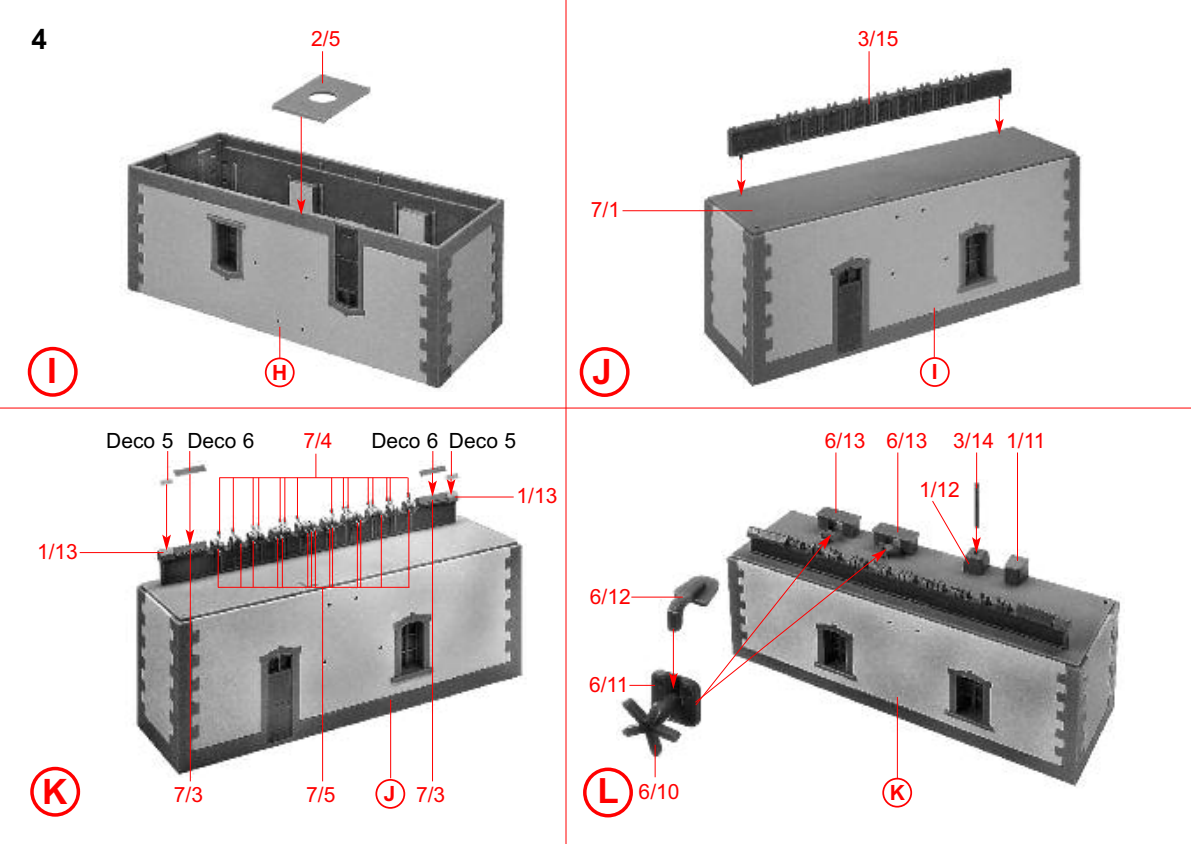
<style>
.page{position:relative;width:1191px;height:844px;background:#fff}
.page>*{position:absolute;margin:0;border:0;box-sizing:border-box;transform-origin:0 0}
.t1{font:700 35px "Arial";color:#f00}
.t2{font:700 28px "Arial";color:#000}
.t3{font:21px "Arial";color:#f00}
.t4{font:21px "Arial";color:#000}
.t5{font:700 21px "Arial";color:#f00}
</style>
<div class="page">
<hr style="left:565px;top:0;width:1px;height:843px;background:#f00">
<hr style="left:0;top:407px;width:1191px;height:1px;background:#f00">
<img style="left:121px;top:72px;width:386px;height:318px">
<img style="left:699px;top:56px;width:384px;height:331px">
<img style="left:125px;top:460px;width:401px;height:316px">
<img style="left:616px;top:575px;width:86px;height:184px">
<img style="left:745px;top:479px;width:376px;height:308px">
<svg style="left:28px;top:347px;width:50px;height:49px"></svg>
<svg style="left:579px;top:347px;width:50px;height:50px"></svg>
<svg style="left:30px;top:766px;width:50px;height:50px"></svg>
<svg style="left:583px;top:767px;width:50px;height:50px"></svg>
<svg style="left:265px;top:357px;width:30px;height:30px"></svg>
<svg style="left:920px;top:357px;width:29px;height:30px"></svg>
<svg style="left:375px;top:778px;width:30px;height:30px"></svg>
<svg style="left:882px;top:777px;width:30px;height:30px"></svg>
<hr style="left:322px;top:51px;width:1px;height:32px;background:#f00">
<hr style="left:622px;top:210px;width:130px;height:1px;background:#f00">
<hr style="left:219px;top:477px;width:189px;height:1px;background:#f00">
<svg style="left:315px;top:453px;width:1px;height:24px"></svg>
<hr style="left:219px;top:477px;width:1px;height:56px;background:#f00">
<hr style="left:233px;top:477px;width:1px;height:54px;background:#f00">
<hr style="left:253px;top:477px;width:1px;height:48px;background:#f00">
<hr style="left:258px;top:477px;width:1px;height:48px;background:#f00">
<hr style="left:280px;top:477px;width:1px;height:45px;background:#f00">
<hr style="left:284px;top:477px;width:1px;height:45px;background:#f00">
<hr style="left:297px;top:477px;width:1px;height:41px;background:#f00">
<hr style="left:331px;top:477px;width:1px;height:36px;background:#f00">
<hr style="left:343px;top:477px;width:1px;height:31px;background:#f00">
<hr style="left:348px;top:477px;width:1px;height:31px;background:#f00">
<svg style="left:368px;top:477px;width:5px;height:27px"></svg>
<svg style="left:386px;top:477px;width:5px;height:23px"></svg>
<svg style="left:408px;top:477px;width:1px;height:20px"></svg>
<hr style="left:166px;top:484px;width:1px;height:53px;background:#f00">
<svg style="left:162px;top:534px;width:9px;height:16px"></svg>
<hr style="left:189px;top:474px;width:1px;height:58px;background:#f00">
<svg style="left:186px;top:529px;width:8px;height:16px"></svg>
<svg style="left:167px;top:451px;width:1px;height:29px"></svg>
<svg style="left:189px;top:451px;width:1px;height:20px"></svg>
<svg style="left:428px;top:451px;width:9px;height:45px"></svg>
<svg style="left:447px;top:451px;width:8px;height:44px"></svg>
<hr style="left:218px;top:586px;width:191px;height:1px;background:#f00">
<hr style="left:322px;top:587px;width:1px;height:194px;background:#f00">
<hr style="left:654px;top:744px;width:1px;height:33px;background:#f00">
<hr style="left:218px;top:549px;width:1px;height:38px;background:#f00">
<hr style="left:240px;top:543px;width:1px;height:44px;background:#f00">
<hr style="left:253px;top:541px;width:1px;height:46px;background:#f00">
<hr style="left:277px;top:538px;width:1px;height:49px;background:#f00">
<hr style="left:282px;top:538px;width:1px;height:49px;background:#f00">
<hr style="left:307px;top:533px;width:1px;height:54px;background:#f00">
<hr style="left:311px;top:531px;width:1px;height:56px;background:#f00">
<hr style="left:315px;top:530px;width:1px;height:57px;background:#f00">
<hr style="left:329px;top:529px;width:1px;height:58px;background:#f00">
<hr style="left:332px;top:527px;width:1px;height:60px;background:#f00">
<hr style="left:357px;top:523px;width:1px;height:64px;background:#f00">
<hr style="left:360px;top:519px;width:1px;height:68px;background:#f00">
<hr style="left:381px;top:515px;width:1px;height:72px;background:#f00">
<hr style="left:408px;top:510px;width:1px;height:77px;background:#f00">
<hr style="left:190px;top:548px;width:1px;height:233px;background:#f00">
<hr style="left:432px;top:499px;width:1px;height:282px;background:#f00">
<svg style="left:629px;top:684px;width:26px;height:1px"></svg>
<hr style="left:631px;top:596px;width:52px;height:1px;background:#f00">
<hr style="left:455px;top:496px;width:59px;height:1px;background:#f00">
<hr style="left:835px;top:452px;width:1px;height:61px;background:#f00">
<hr style="left:80px;top:552px;width:84px;height:1px;background:#f00">
<hr style="left:897px;top:452px;width:1px;height:80px;background:#f00">
<hr style="left:976px;top:452px;width:1px;height:36px;background:#f00">
<hr style="left:1017px;top:452px;width:1px;height:108px;background:#f00">
<hr style="left:868px;top:51px;width:1px;height:53px;background:#f00">
<hr style="left:279px;top:327px;width:1px;height:32px;background:#f00">
<hr style="left:934px;top:307px;width:1px;height:50px;background:#f00">
<hr style="left:390px;top:699px;width:1px;height:79px;background:#f00">
<hr style="left:897px;top:696px;width:1px;height:82px;background:#f00">
<hr style="left:301px;top:116px;width:1px;height:86px;background:#f00">
<svg style="left:297px;top:199px;width:8px;height:16px"></svg>
<svg style="left:737px;top:158px;width:8px;height:38px"></svg>
<svg style="left:995px;top:99px;width:8px;height:36px"></svg>
<hr style="left:673px;top:628px;width:1px;height:47px;background:#f00">
<svg style="left:669px;top:672px;width:9px;height:16px"></svg>
<svg style="left:694px;top:534px;width:192px;height:172px"></svg>
<svg style="left:931px;top:499px;width:49px;height:66px"></svg>
<h2 class="t2" style="left:32px;top:23px;width:17px">4</h2>
<p class="t3" style="left:311px;top:26px;width:31px">2/5</p>
<p class="t3" style="left:857px;top:26px;width:42px">3/15</p>
<p class="t3" style="left:591px;top:197px;width:31px">7/1</p>
<h1 class="t1" style="left:47px;top:350px;width:11px">I</h1>
<h1 class="t1" style="left:592px;top:351px;width:21px">J</h1>
<p class="t5" style="left:272px;top:360px;width:17px">H</p>
<p class="t5" style="left:931px;top:359px;width:7px">I</p>
<p class="t3" style="left:37px;top:539px;width:42px">1/13</p>
<p class="t4" style="left:106px;top:428px;width:150px">Deco 5 Deco 6</p>
<p class="t3" style="left:303px;top:428px;width:31px">7/4</p>
<p class="t4" style="left:371px;top:428px;width:146px">Deco 6 Deco 5</p>
<p class="t3" style="left:516px;top:483px;width:42px">1/13</p>
<p class="t3" style="left:590px;top:584px;width:42px">6/12</p>
<p class="t3" style="left:589px;top:672px;width:41px">6/11</p>
<p class="t3" style="left:824px;top:428px;width:104px">6/13 6/13</p>
<p class="t3" style="left:953px;top:428px;width:94px">3/14 1/11</p>
<p class="t3" style="left:919px;top:477px;width:42px">1/12</p>
<h1 class="t1" style="left:42px;top:770px;width:27px">K</h1>
<h1 class="t1" style="left:597px;top:770px;width:23px">L</h1>
<p class="t3" style="left:638px;top:779px;width:42px">6/10</p>
<p class="t5" style="left:384px;top:780px;width:13px">J</p>
<p class="t5" style="left:889px;top:780px;width:17px">K</p>
<p class="t3" style="left:174px;top:782px;width:31px">7/3</p>
<p class="t3" style="left:306px;top:782px;width:31px">7/5</p>
<p class="t3" style="left:416px;top:782px;width:31px">7/3</p>
</div>
